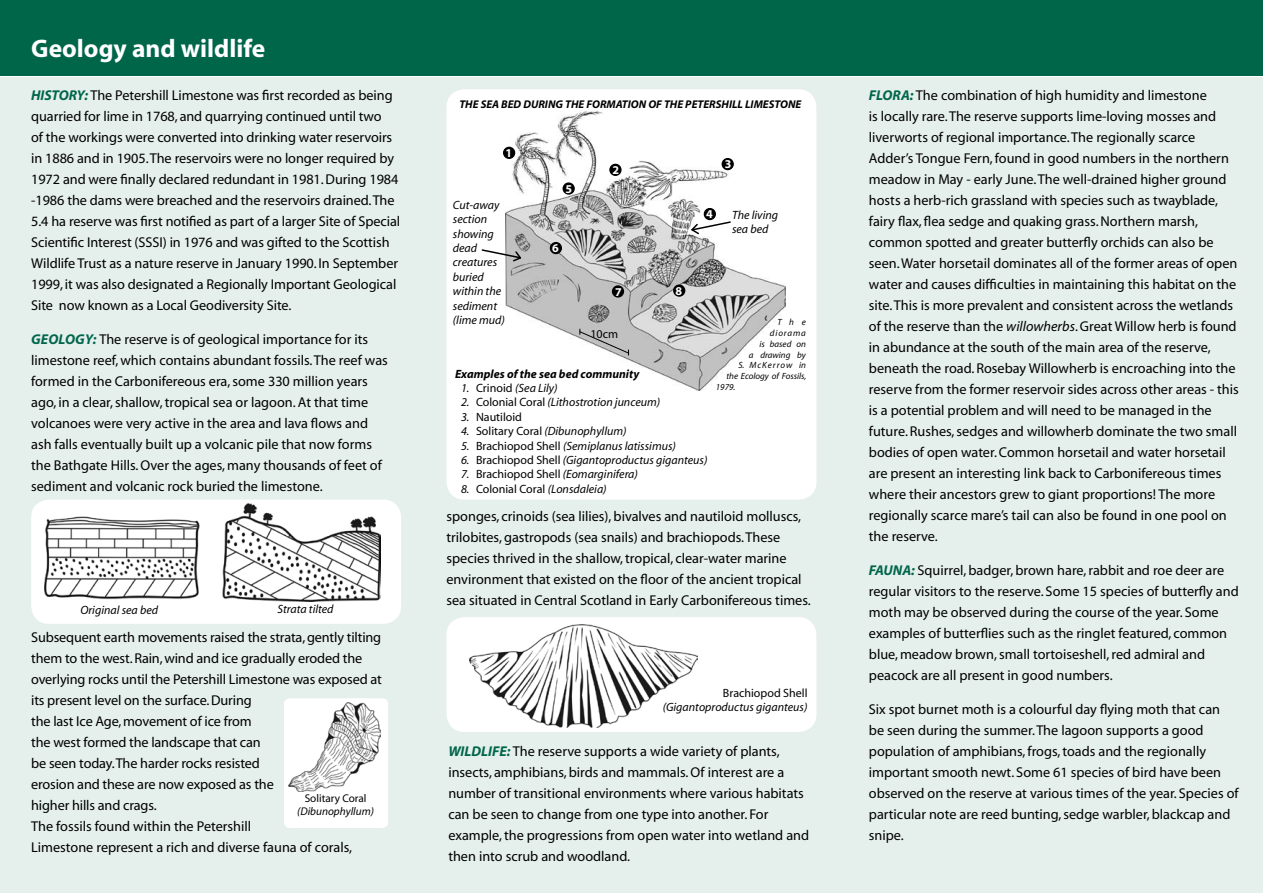
<style>
.page{position:relative;width:1263px;height:893px;background:#fff}
.page>*{position:absolute;margin:0;border:0;box-sizing:border-box;transform-origin:0 0}
.t1{font:700 25.5px "Myriad";color:#fff}
.t2{font:14.25px/21px "Myriad";color:#000}
.t3{font:italic 12px/14.4px "Myriad";color:#000}
.t4{font:12px "Myriad";color:#000}
.t5{font:italic 700 12px "Myriad";color:#000}
.t6{font:700 12px "Myriad";color:#fff}
.t7{font:italic 700 11.25px "Myriad";color:#000}
.t8{font:italic 11.25px "Myriad";color:#000}
.t9{font:11.25px "Myriad";color:#000}
.t10{font:italic 9px "Myriad";color:#000}
.t11{font:italic 9px "Myriad";letter-spacing:.105em;color:#000}
.t12{font:italic 9px "Myriad";letter-spacing:.095em;color:#000}
.s1{font-weight:700;font-style:italic;color:#00664a}
.s2{font-style:normal}
.s3{font-style:italic}
</style>
<div class="page">
<div style="left:0;top:77px;width:1263px;height:816px;background:#e5efec"></div>
<div style="left:0;top:0;width:1263px;height:75px;background:#00664a"></div>
<div style="left:446px;top:89px;width:370px;height:411px;background:#fff;border-radius:18px"></div>
<div style="left:446px;top:617px;width:370px;height:115px;background:#fff;border-radius:18px"></div>
<div style="left:31px;top:500px;width:370px;height:124px;background:#fff;border-radius:18px"></div>
<img style="left:44px;top:503px;width:336px;height:99px">
<img style="left:505px;top:110px;width:281px;height:280px">
<svg style="left:481px;top:248px;width:41px;height:15px"></svg>
<svg style="left:690px;top:220px;width:42px;height:16px"></svg>
<div style="left:284px;top:698px;width:104px;height:130px;background:#fff;border-radius:6px"></div>
<img style="left:289px;top:703px;width:92px;height:88px">
<img style="left:469px;top:624px;width:228px;height:104px">
<svg style="left:579px;top:329px;width:51px;height:26px"></svg>
<div style="left:504px;top:147px;width:11px;height:11px;background:#000;border-radius:50%"></div>
<div style="left:503px;top:147px;width:12px;height:12px;border:1px solid #000;border-radius:50%"></div>
<div style="left:610px;top:164px;width:11px;height:11px;background:#000;border-radius:50%"></div>
<div style="left:609px;top:164px;width:12px;height:12px;border:1px solid #000;border-radius:50%"></div>
<div style="left:722px;top:159px;width:11px;height:11px;background:#000;border-radius:50%"></div>
<div style="left:721px;top:158px;width:13px;height:12px;border:1px solid #000;border-radius:50%"></div>
<div style="left:612px;top:286px;width:11px;height:11px;background:#000;border-radius:50%"></div>
<div style="left:612px;top:285px;width:12px;height:13px;border:1px solid #000;border-radius:50%"></div>
<div style="left:550px;top:243px;width:11px;height:11px;background:#000;border-radius:50%"></div>
<div style="left:550px;top:242px;width:12px;height:12px;border:1px solid #000;border-radius:50%"></div>
<div style="left:563px;top:183px;width:11px;height:11px;background:#000;border-radius:50%"></div>
<div style="left:562px;top:182px;width:13px;height:13px;border:1px solid #000;border-radius:50%"></div>
<div style="left:704px;top:209px;width:11px;height:10px;background:#000;border-radius:50%"></div>
<div style="left:704px;top:208px;width:12px;height:12px;border:1px solid #000;border-radius:50%"></div>
<div style="left:674px;top:285px;width:11px;height:11px;background:#000;border-radius:50%"></div>
<div style="left:673px;top:284px;width:12px;height:13px;border:1px solid #000;border-radius:50%"></div>
<h1 class="t1" style="left:31px;top:35px;width:236px">Geology and wildlife</h1>
<p class="t2" style="left:31px;top:85px;width:370px"><span class="s1">HISTORY:</span> The Petershill Limestone was first recorded as being quarried for lime in 1768, and quarrying continued until two<br>of the workings were converted into drinking water reservoirs in 1886 and in 1905. The reservoirs were no longer required by 1972 and were finally declared redundant in 1981. During 1984 -1986 the dams were breached and the reservoirs drained. The 5.4 ha reserve was first notified as part of a larger Site of Special Scientific Interest (SSSI) in 1976 and was gifted to the Scottish Wildlife Trust as a nature reserve in January 1990. In September 1999, it was also designated a Regionally Important Geological Site now known as a Local Geodiversity Site.</p>
<p class="t2" style="left:31px;top:329px;width:358px"><span class="s1">GEOLOGY:</span> The reserve is of geological importance for its limestone reef, which contains abundant fossils. The reef was formed in the Carbonifereous era, some 330 million years ago, in a clear, shallow, tropical sea or lagoon. At that time volcanoes were very active in the area and lava flows and ash falls eventually built up a volcanic pile that now forms the Bathgate Hills. Over the ages, many thousands of feet of sediment and volcanic rock buried the limestone.</p>
<p class="t3" style="left:80px;top:604px;width:79px">Original sea bed</p>
<p class="t3" style="left:277px;top:603px;width:58px">Strata tilted</p>
<p class="t2" style="left:31px;top:628px;width:352px">Subsequent earth movements raised the strata, gently tilting them to the west. Rain, wind and ice gradually eroded the overlying rocks until the Petershill Limestone was exposed at its present level on the surface. During<br>the last Ice Age, movement of ice from<br>the west formed the landscape that can<br>be seen today. The harder rocks resisted<br>erosion and these are now exposed as the<br>higher hills and crags.<br>The fossils found within the Petershill<br>Limestone represent a rich and diverse fauna of corals,</p>
<p class="t9" style="left:305px;top:792px;width:63px">Solitary Coral</p>
<p class="t8" style="left:297px;top:806px;width:78px">(Dibunophyllum)</p>
<p class="t7" style="left:459px;top:98px;width:344px">THE SEA BED DURING THE FORMATION OF THE PETERSHILL LIMESTONE</p>
<p class="t6" style="left:505px;top:147px;width:8px">1</p>
<p class="t6" style="left:566px;top:183px;width:8px">5</p>
<p class="t6" style="left:612px;top:163px;width:8px">2</p>
<p class="t6" style="left:725px;top:158px;width:8px">3</p>
<p class="t3" style="left:453px;top:198px;width:53px">Cut-away section showing dead creatures buried within the sediment (lime mud)</p>
<p class="t3" style="left:732px;top:208px;width:48px">The living sea bed</p>
<p class="t6" style="left:706px;top:208px;width:8px">4</p>
<p class="t6" style="left:552px;top:241px;width:8px">6</p>
<p class="t6" style="left:615px;top:286px;width:8px">7</p>
<p class="t6" style="left:676px;top:285px;width:8px">8</p>
<p class="t10" style="left:777px;top:318px;width:30px">The</p>
<p class="t12" style="left:770px;top:328px;width:38px">diorama</p>
<p class="t10" style="left:759px;top:339px;width:48px">is based on</p>
<p class="t10" style="left:749px;top:350px;width:59px">a drawing by</p>
<p class="t11" style="left:738px;top:361px;width:69px">S. McKerrow in</p>
<p class="t10" style="left:726px;top:372px;width:82px">the Ecology of Fossils,</p>
<p class="t10" style="left:716px;top:382px;width:21px">1979.</p>
<p class="t4" style="left:590px;top:328px;width:29px">10cm</p>
<p class="t5" style="left:455px;top:367px;width:186px">Examples of the sea bed community</p>
<p class="t3" style="left:461px;top:381px;width:98px">1. <span class="s2">Crinoid</span> (Sea Lily)</p>
<p class="t3" style="left:461px;top:396px;width:201px">2. <span class="s2">Colonial Coral</span> (Lithostrotion junceum)</p>
<p class="t4" style="left:461px;top:411px;width:63px"><span class="s3">3.</span> Nautiloid</p>
<p class="t3" style="left:461px;top:424px;width:167px">4. <span class="s2">Solitary Coral</span> (Dibunophyllum)</p>
<p class="t3" style="left:461px;top:439px;width:216px">5. <span class="s2">Brachiopod Shell</span> (Semiplanus latissimus)</p>
<p class="t3" style="left:461px;top:453px;width:248px">6. <span class="s2">Brachiopod Shell</span> (Gigantoproductus giganteus)</p>
<p class="t3" style="left:461px;top:468px;width:178px">7. <span class="s2">Brachiopod Shell</span> (Eomarginifera)</p>
<p class="t3" style="left:461px;top:482px;width:147px">8. <span class="s2">Colonial Coral</span> (Lonsdaleia)</p>
<p class="t2" style="left:446px;top:506px;width:366px">sponges, crinoids (sea lilies), bivalves and nautiloid molluscs, trilobites, gastropods (sea snails) and brachiopods. These species thrived in the shallow, tropical, clear-water marine environment that existed on the floor of the ancient tropical sea situated in Central Scotland in Early Carbonifereous times.</p>
<p class="t4" style="left:723px;top:687px;width:86px">Brachiopod Shell</p>
<p class="t3" style="left:663px;top:701px;width:146px">(Gigantoproductus giganteus)</p>
<p class="t2" style="left:448px;top:741px;width:362px"><span class="s1">WILDLIFE:</span> The reserve supports a wide variety of plants, insects, amphibians, birds and mammals. Of interest are a number of transitional environments where various habitats can be seen to change from one type into another. For example, the progressions from open water into wetland and then into scrub and woodland.</p>
<p class="t2" style="left:869px;top:85px;width:371px"><span class="s1">FLORA:</span> The combination of high humidity and limestone<br>is locally rare. The reserve supports lime-loving mosses and liverworts of regional importance. The regionally scarce Adder’s Tongue Fern, found in good numbers in the northern meadow in May - early June. The well-drained higher ground hosts a herb-rich grassland with species such as twayblade, fairy flax, flea sedge and quaking grass. Northern marsh, common spotted and greater butterfly orchids can also be seen. Water horsetail dominates all of the former areas of open water and causes difficulties in maintaining this habitat on the site. This is more prevalent and consistent across the wetlands of the reserve than the <span class="s3">willowherbs</span>. Great Willow herb is found in abundance at the south of the main area of the reserve, beneath the road. Rosebay Willowherb is encroaching into the reserve from the former reservoir sides across other areas - this is a potential problem and will need to be managed in the future. Rushes, sedges and willowherb dominate the two small bodies of open water. Common horsetail and water horsetail are present an interesting link back to Carbonifereous times where their ancestors grew to giant proportions! The more regionally scarce mare’s tail can also be found in one pool on the reserve.</p>
<p class="t2" style="left:869px;top:560px;width:371px"><span class="s1">FAUNA:</span> Squirrel, badger, brown hare, rabbit and roe deer are regular visitors to the reserve. Some 15 species of butterfly and moth may be observed during the course of the year. Some examples of butterflies such as the ringlet featured, common blue, meadow brown, small tortoiseshell, red admiral and peacock are all present in good numbers.</p>
<p class="t2" style="left:869px;top:699px;width:371px">Six spot burnet moth is a colourful day flying moth that can be seen during the summer. The lagoon supports a good population of amphibians, frogs, toads and the regionally important smooth newt. Some 61 species of bird have been observed on the reserve at various times of the year. Species of particular note are reed bunting, sedge warbler, blackcap and snipe.</p>
</div>
